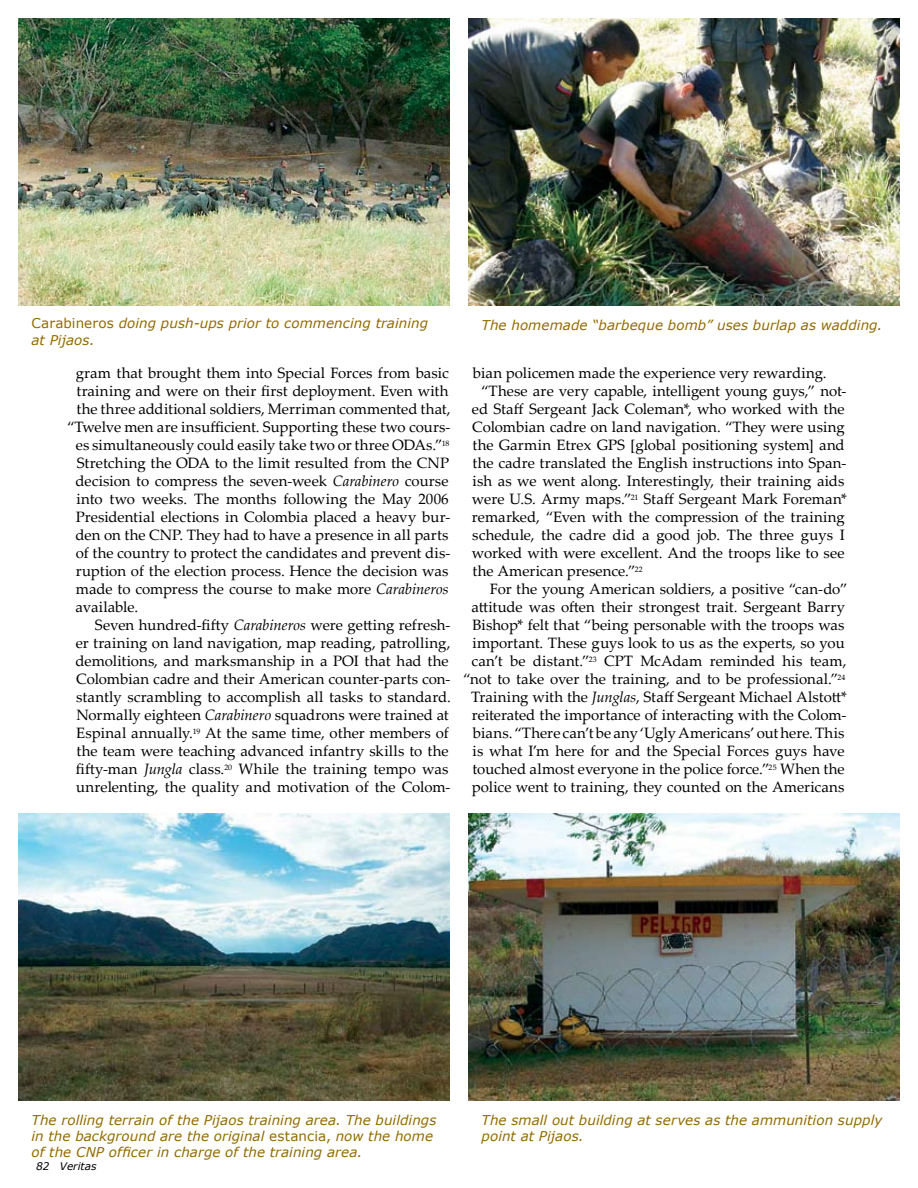
<style>
.page{position:relative;width:918px;height:1188px;background:#fff}
.page>*{position:absolute;margin:0;border:0;box-sizing:border-box;transform-origin:0 0}
.t1{font:15px "Palatino Linotype";color:#000}
.t2{font:italic 13.5px/16.2px "Verdana";letter-spacing:.005em;color:#926b00}
.t3{font:italic 10.5px "Verdana";color:#000}
.s1{font-style:normal}
.s2{font-style:italic}
</style>
<div class="page">
<img style="left:468px;top:18px;width:432px;height:288px">
<img style="left:468px;top:813px;width:432px;height:288px">
<img style="left:18px;top:18px;width:432px;height:288px">
<img style="left:18px;top:813px;width:432px;height:288px">
<p class="t2" style="left:32px;top:315px;width:398px"><span class="s1">Carabineros</span> doing push-ups prior to commencing training at Pijaos.</p>
<p class="t1" style="left:76px;top:362px;width:375px">gram that brought them into Special Forces from basic</p>
<p class="t1" style="left:76px;top:380px;width:374px">training and were on their first deployment. Even with</p>
<p class="t1" style="left:76px;top:398px;width:376px">the three additional soldiers, Merriman commented that,</p>
<p class="t1" style="left:67px;top:416px;width:385px">“Twelve men are insufficient. Supporting these two cours-</p>
<p class="t1" style="left:76px;top:434px;width:375px">es simultaneously could easily take two or three ODAs.”<sup>18</sup></p>
<p class="t1" style="left:77px;top:452px;width:374px">Stretching the ODA to the limit resulted from the CNP</p>
<p class="t1" style="left:76px;top:470px;width:375px">decision to compress the seven-week <span class="s2">Carabinero</span> course</p>
<p class="t1" style="left:76px;top:488px;width:374px">into two weeks. The months following the May 2006</p>
<p class="t1" style="left:76px;top:506px;width:376px">Presidential elections in Colombia placed a heavy bur-</p>
<p class="t1" style="left:76px;top:524px;width:375px">den on the CNP. They had to have a presence in all parts</p>
<p class="t1" style="left:76px;top:542px;width:376px">of the country to protect the candidates and prevent dis-</p>
<p class="t1" style="left:76px;top:560px;width:374px">ruption of the election process. Hence the decision was</p>
<p class="t1" style="left:76px;top:578px;width:374px">made to compress the course to make more <span class="s2">Carabineros</span></p>
<p class="t1" style="left:76px;top:596px;width:64px">available.</p>
<p class="t1" style="left:95px;top:614px;width:357px">Seven hundred-fifty <span class="s2">Carabineros</span> were getting refresh-</p>
<p class="t1" style="left:76px;top:632px;width:376px">er training on land navigation, map reading, patrolling,</p>
<p class="t1" style="left:76px;top:650px;width:375px">demolitions, and marksmanship in a POI that had the</p>
<p class="t1" style="left:76px;top:668px;width:376px">Colombian cadre and their American counter-parts con-</p>
<p class="t1" style="left:76px;top:686px;width:376px">stantly scrambling to accomplish all tasks to standard.</p>
<p class="t1" style="left:76px;top:704px;width:374px">Normally eighteen <span class="s2">Carabinero</span> squadrons were trained at</p>
<p class="t1" style="left:76px;top:722px;width:374px">Espinal annually.<sup>19</sup> At the same time, other members of</p>
<p class="t1" style="left:76px;top:740px;width:374px">the team were teaching advanced infantry skills to the</p>
<p class="t1" style="left:76px;top:758px;width:374px">fifty-man <span class="s2">Jungla</span> class.<sup>20</sup> While the training tempo was</p>
<p class="t1" style="left:76px;top:776px;width:376px">unrelenting, the quality and motivation of the Colom-</p>
<p class="t2" style="left:482px;top:316px;width:402px">The homemade “barbeque bomb” uses burlap as wadding.</p>
<p class="t1" style="left:473px;top:362px;width:355px">bian policemen made the experience very rewarding.</p>
<p class="t1" style="left:481px;top:380px;width:367px">“These are very capable, intelligent young guys,” not-</p>
<p class="t1" style="left:472px;top:398px;width:374px">ed Staff Sergeant Jack Coleman*, who worked with the</p>
<p class="t1" style="left:472px;top:416px;width:374px">Colombian cadre on land navigation. “They were using</p>
<p class="t1" style="left:472px;top:434px;width:374px">the Garmin Etrex GPS [global positioning system] and</p>
<p class="t1" style="left:472px;top:452px;width:376px">the cadre translated the English instructions into Span-</p>
<p class="t1" style="left:472px;top:470px;width:374px">ish as we went along. Interestingly, their training aids</p>
<p class="t1" style="left:472px;top:488px;width:377px">were U.S. Army maps.”<sup>21</sup> Staff Sergeant Mark Foreman*</p>
<p class="t1" style="left:472px;top:506px;width:375px">remarked, “Even with the compression of the training</p>
<p class="t1" style="left:472px;top:524px;width:374px">schedule, the cadre did a good job. The three guys I</p>
<p class="t1" style="left:472px;top:542px;width:374px">worked with were excellent. And the troops like to see</p>
<p class="t1" style="left:472px;top:560px;width:172px">the American presence.”<sup>22</sup></p>
<p class="t1" style="left:490px;top:578px;width:359px">For the young American soldiers, a positive “can-do”</p>
<p class="t1" style="left:472px;top:596px;width:375px">attitude was often their strongest trait. Sergeant Barry</p>
<p class="t1" style="left:473px;top:614px;width:374px">Bishop* felt that “being personable with the troops was</p>
<p class="t1" style="left:472px;top:632px;width:374px">important. These guys look to us as the experts, so you</p>
<p class="t1" style="left:472px;top:650px;width:376px">can’t be distant.”<sup>23</sup> CPT McAdam reminded his team,</p>
<p class="t1" style="left:463px;top:668px;width:384px">“not to take over the training, and to be professional.”<sup>24</sup></p>
<p class="t1" style="left:471px;top:686px;width:377px">Training with the <span class="s2">Junglas</span>, Staff Sergeant Michael Alstott*</p>
<p class="t1" style="left:472px;top:704px;width:376px">reiterated the importance of interacting with the Colom-</p>
<p class="t1" style="left:473px;top:722px;width:373px">bians. “There can’t be any ‘Ugly Americans’ out here. This</p>
<p class="t1" style="left:472px;top:740px;width:374px">is what I’m here for and the Special Forces guys have</p>
<p class="t1" style="left:472px;top:758px;width:374px">touched almost everyone in the police force.”<sup>25</sup> When the</p>
<p class="t1" style="left:472px;top:776px;width:374px">police went to training, they counted on the Americans</p>
<p class="t2" style="left:32px;top:1111px;width:406px">The rolling terrain of the Pijaos training area. The buildings in the background are the original <span class="s1">estancia,</span> now the home of the CNP officer in charge of the training area.</p>
<p class="t3" style="left:36px;top:1160px;width:62px">82 Veritas</p>
<p class="t2" style="left:482px;top:1111px;width:402px">The small out building at serves as the ammunition supply point at Pijaos.</p>
</div>
